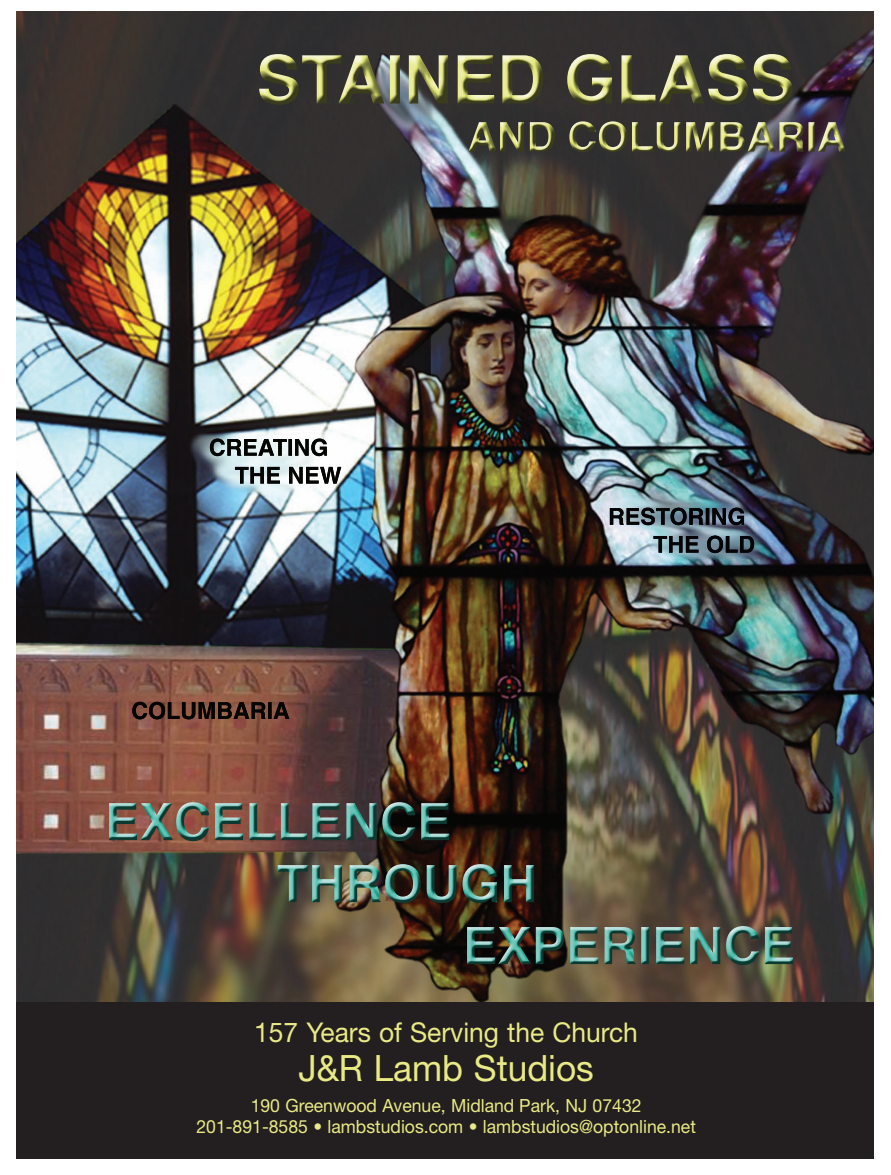
<style>
.page{position:relative;width:891px;height:1175px;background:#fff}
.page>*{position:absolute;margin:0;border:0;box-sizing:border-box;transform-origin:0 0}
.t1{font:36.3px "Helvetica Neue";color:#e9ea85}
.t2{font:27.3px "Helvetica Neue";color:#e9ea85}
.t3{font:18.15px/21.8px "Helvetica Neue";color:#e9ea85;text-align:center}
</style>
<div class="page">
<img style="left:16px;top:11px;width:858px;height:991px">
<img style="left:249px;top:802px;width:544px;height:163px">
<img style="left:210px;top:438px;width:131px;height:45px">
<img style="left:132px;top:702px;width:157px;height:17px">
<img style="left:610px;top:507px;width:144px;height:46px">
<img style="left:469px;top:121px;width:377px;height:31px">
<img style="left:259px;top:54px;width:534px;height:51px">
<div style="left:16px;top:1002px;width:858px;height:157px;background:#231f20"></div>
<h2 class="t2" style="left:254px;top:1022px;width:385px">157 Years of Serving the Church</h2>
<h1 class="t1" style="left:298px;top:1055px;width:297px">J&amp;R Lamb Studios</h1>
<p class="t3" style="left:196px;top:1096px;width:501px">190 Greenwood Avenue, Midland Park, NJ 07432<br>201-891-8585 • lambstudios.com • lambstudios@optonline.net</p>
</div>
